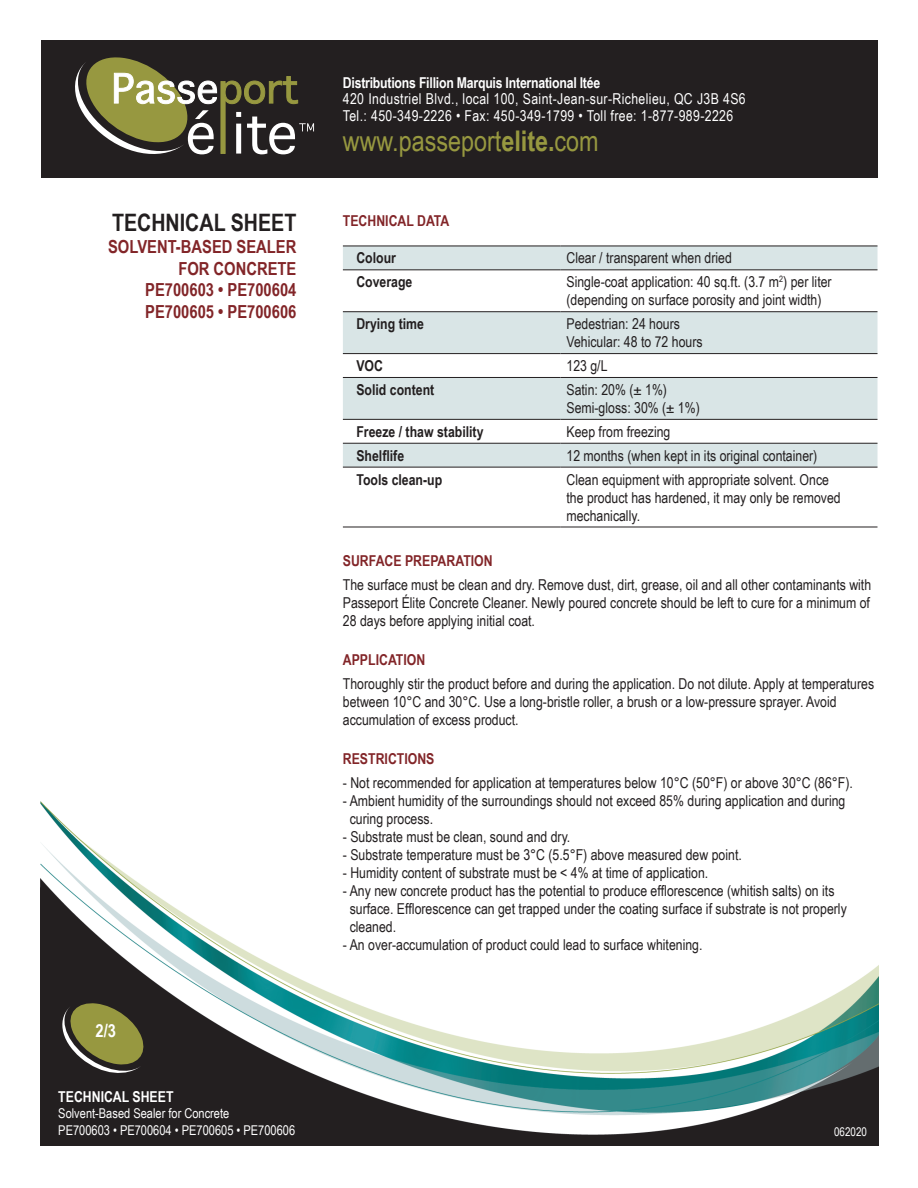
<style>
.page{position:relative;width:918px;height:1188px;background:#fff}
.page>*{position:absolute;margin:0;border:0;box-sizing:border-box;transform-origin:0 0}
.t1{font:28.5px "Arial Narrow";color:#979840}
.t2{font:700 24px "Arial Narrow";color:#231f20}
.t3{font:700 18px/21.6px "Arial Narrow";color:#822528;text-align:right}
.t4{font:700 18px "Arial Narrow";color:#fff}
.t5{font:15px/18px "Arial Narrow";color:#231f20}
.t6{font:15px "Arial Narrow";letter-spacing:.025em;color:#fff}
.t7{font:700 15px "Arial Narrow";color:#231f20}
.t8{font:700 15px "Arial Narrow";letter-spacing:-.015em;color:#fff}
.Titres{font:700 15px "Arial Narrow";color:#822528}
.t9{font:13.5px "Arial Narrow";color:#fff}
.t10{font:12px "Arial Narrow";color:#fff}
.s1{font-weight:700}
</style>
<div class="page">
<img style="left:40px;top:801px;width:838px;height:345px">
<svg style="left:57px;top:1001px;width:91px;height:76px;background:#636139"></svg>
<div style="left:41px;top:41px;width:837px;height:137px;background:#231f20"></div>
<svg style="left:75px;top:57px;width:239px;height:98px"></svg>
<div style="left:343px;top:247px;width:535px;height:22px;background:#d9e5e6"></div>
<svg style="left:343px;top:270px;width:535px;height:257px"></svg>
<svg style="left:343px;top:420px;width:535px;height:23px"></svg>
<hr style="left:343px;top:246px;width:218px;height:1px;background:#231f20">
<hr style="left:561px;top:246px;width:317px;height:1px;background:#231f20">
<hr style="left:343px;top:269px;width:218px;height:1px;background:#231f20">
<hr style="left:561px;top:269px;width:317px;height:1px;background:#231f20">
<hr style="left:343px;top:311px;width:218px;height:1px;background:#231f20">
<hr style="left:561px;top:311px;width:317px;height:1px;background:#231f20">
<hr style="left:343px;top:353px;width:218px;height:1px;background:#231f20">
<hr style="left:561px;top:353px;width:317px;height:1px;background:#231f20">
<hr style="left:343px;top:377px;width:218px;height:1px;background:#231f20">
<hr style="left:561px;top:377px;width:317px;height:1px;background:#231f20">
<hr style="left:343px;top:419px;width:218px;height:1px;background:#231f20">
<hr style="left:561px;top:419px;width:317px;height:1px;background:#231f20">
<hr style="left:343px;top:443px;width:218px;height:1px;background:#231f20">
<hr style="left:561px;top:443px;width:317px;height:1px;background:#231f20">
<hr style="left:343px;top:467px;width:218px;height:1px;background:#231f20">
<hr style="left:561px;top:467px;width:317px;height:1px;background:#231f20">
<hr style="left:343px;top:527px;width:218px;height:1px;background:#231f20">
<hr style="left:561px;top:527px;width:317px;height:1px;background:#231f20">
<p class="t2" style="left:112px;top:205px;width:186px">TECHNICAL SHEET</p>
<p class="t3" style="left:108px;top:235px;width:190px">SOLVENT-BASED SEALER<br>FOR CONCRETE</p>
<p class="t3" style="left:145px;top:278px;width:153px;text-align:left">PE700603 • PE700604<br>PE700605 • PE700606</p>
<p class="t4" style="left:95px;top:1017px;width:22px">2/3</p>
<p class="t8" style="left:343px;top:71px;width:259px">Distributions Fillion Marquis International ltée</p>
<p class="t6" style="left:343px;top:88px;width:404px">420 Industriel Blvd., local 100, Saint-Jean-sur-Richelieu, QC J3B 4S6</p>
<p class="t6" style="left:343px;top:105px;width:392px">Tel.: 450-349-2226 • Fax: 450-349-1799 • Toll free: 1-877-989-2226</p>
<p class="t1" style="left:343px;top:120px;width:257px">www.passeport<span class="s1">elite.</span>com</p>
<p class="Titres" style="left:343px;top:209px;width:108px">TECHNICAL DATA</p>
<p class="t7" style="left:356px;top:247px;width:41px">Colour</p>
<p class="t5" style="left:567px;top:249px;width:167px">Clear / transparent when dried</p>
<p class="t7" style="left:356px;top:271px;width:58px">Coverage</p>
<p class="t5" style="left:567px;top:272px;width:267px">Single-coat application: 40 sq.ft. (3.7 m<sup>2</sup>) per liter</p>
<p class="t5" style="left:567px;top:290px;width:257px">(depending on surface porosity and joint width)</p>
<p class="t7" style="left:356px;top:312px;width:69px">Drying time</p>
<p class="t5" style="left:567px;top:314px;width:115px">Pedestrian: 24 hours</p>
<p class="t5" style="left:567px;top:332px;width:138px">Vehicular: 48 to 72 hours</p>
<p class="t7" style="left:356px;top:354px;width:28px">VOC</p>
<p class="t5" style="left:567px;top:356px;width:43px">123 g/L</p>
<p class="t7" style="left:356px;top:378px;width:79px">Solid content</p>
<p class="t5" style="left:567px;top:380px;width:102px">Satin: 20% (± 1%)</p>
<p class="t5" style="left:567px;top:398px;width:135px">Semi-gloss: 30% (± 1%)</p>
<p class="t7" style="left:356px;top:420px;width:129px">Freeze / thaw stability</p>
<p class="t5" style="left:567px;top:422px;width:105px">Keep from freezing</p>
<p class="t7" style="left:356px;top:444px;width:49px">Shelflife</p>
<p class="t5" style="left:567px;top:446px;width:252px">12 months (when kept in its original container)</p>
<p class="t7" style="left:356px;top:468px;width:87px">Tools clean-up</p>
<p class="t5" style="left:567px;top:470px;width:276px">Clean equipment with appropriate solvent. Once the product has hardened, it may only be removed mechanically.</p>
<p class="Titres" style="left:343px;top:549px;width:151px">SURFACE PREPARATION</p>
<p class="t5" style="left:343px;top:576px;width:530px;text-align:justify">The surface must be clean and dry. Remove dust, dirt, grease, oil and all other contaminants with Passeport Élite Concrete Cleaner. Newly poured concrete should be left to cure for a minimum of 28 days before applying initial coat.</p>
<p class="Titres" style="left:343px;top:648px;width:84px">APPLICATION</p>
<p class="t5" style="left:343px;top:675px;width:533px">Thoroughly stir the product before and during the application. Do not dilute. Apply at temperatures between 10°C and 30°C. Use a long-bristle roller, a brush or a low-pressure sprayer. Avoid accumulation of excess product.</p>
<p class="Titres" style="left:343px;top:747px;width:93px">RESTRICTIONS</p>
<p class="t5" style="left:343px;top:774px;width:512px">- Not recommended for application at temperatures below 10°C (50°F) or above 30°C (86°F).</p>
<p class="t5" style="left:350px;top:792px;width:497px;text-indent:-7px">- Ambient humidity of the surroundings should not exceed 85% during application and during curing process.</p>
<p class="t5" style="left:343px;top:828px;width:229px">- Substrate must be clean, sound and dry.</p>
<p class="t5" style="left:343px;top:846px;width:400px">- Substrate temperature must be 3°C (5.5°F) above measured dew point.</p>
<p class="t5" style="left:343px;top:864px;width:367px">- Humidity content of substrate must be &lt; 4% at time of application.</p>
<p class="t5" style="left:350px;top:882px;width:499px;text-indent:-7px">- Any new concrete product has the potential to produce efflorescence (whitish salts) on its surface. Efflorescence can get trapped under the coating surface if substrate is not properly cleaned.</p>
<p class="t5" style="left:343px;top:936px;width:361px">- An over-accumulation of product could lead to surface whitening.</p>
<p class="t8" style="left:58px;top:1086px;width:117px">TECHNICAL SHEET</p>
<p class="t9" style="left:58px;top:1104px;width:173px">Solvent-Based Sealer for Concrete</p>
<p class="t9" style="left:58px;top:1120px;width:238px">PE700603 • PE700604 • PE700605 • PE700606</p>
<p class="t10" style="left:834px;top:1123px;width:34px">062020</p>
</div>
